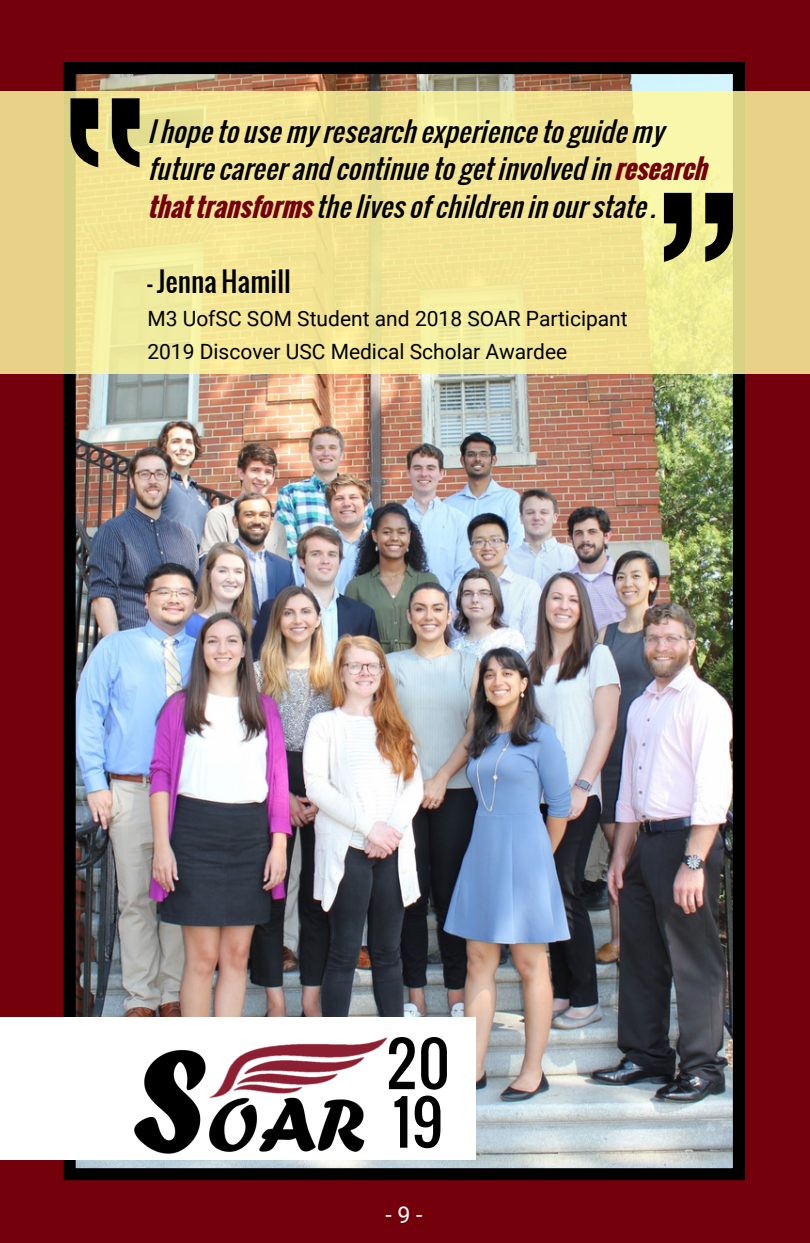
<style>
.page{position:relative;width:810px;height:1243px;background:#fff}
.page>*{position:absolute;margin:0;border:0;box-sizing:border-box;transform-origin:0 0}
.t1{font:59px/58.4px "Oswald";color:#000}
.t2{font:italic 27px/37.6px "Oswald";color:#000}
.t3{font:27px "Oswald";color:#000}
.t4{font:23px "Roboto";color:#fff}
.t5{font:21px/33px "Roboto";color:#000}
.s1{font-weight:700;color:#73000a}
</style>
<div class="page">
<div style="left:0;top:0;width:810px;height:1242px;background:#73000a"></div>
<img style="left:77px;top:75px;width:655px;height:1091px">
<div style="left:64px;top:62px;width:681px;height:1117px;border:12px solid #000"></div>
<div style="left:0;top:1017px;width:475px;height:142px;background:#fff"></div>
<img style="left:126px;top:1037px;width:270px;height:126px">
<svg style="left:0;top:91px;width:810px;height:282px;background:#f0e394"></svg>
<svg style="left:70px;top:98px;width:70px;height:69px;background:#5f5a3a"></svg>
<svg style="left:664px;top:193px;width:69px;height:69px;background:#5f5e3b"></svg>
<p class="t2" style="left:147px;top:112px;width:570px">Ihopetousemyresearchexperiencetoguidemy futurecareerandcontinuetogetinvolvedin<span class="s1">research thattransforms</span>thelivesofchildreninourstate.</p>
<p class="t3" style="left:147px;top:261px;width:145px">- Jenna Hamill</p>
<p class="t5" style="left:147px;top:302px;width:482px">M3 UofSC SOM Student and 2018 SOAR Participant<br>2019 Discover USC Medical Scholar Awardee</p>
<h1 class="t1" style="left:386px;top:1033px;width:66px">20<br>19</h1>
<p class="t4" style="left:385px;top:1201px;width:39px">-9-</p>
</div>
